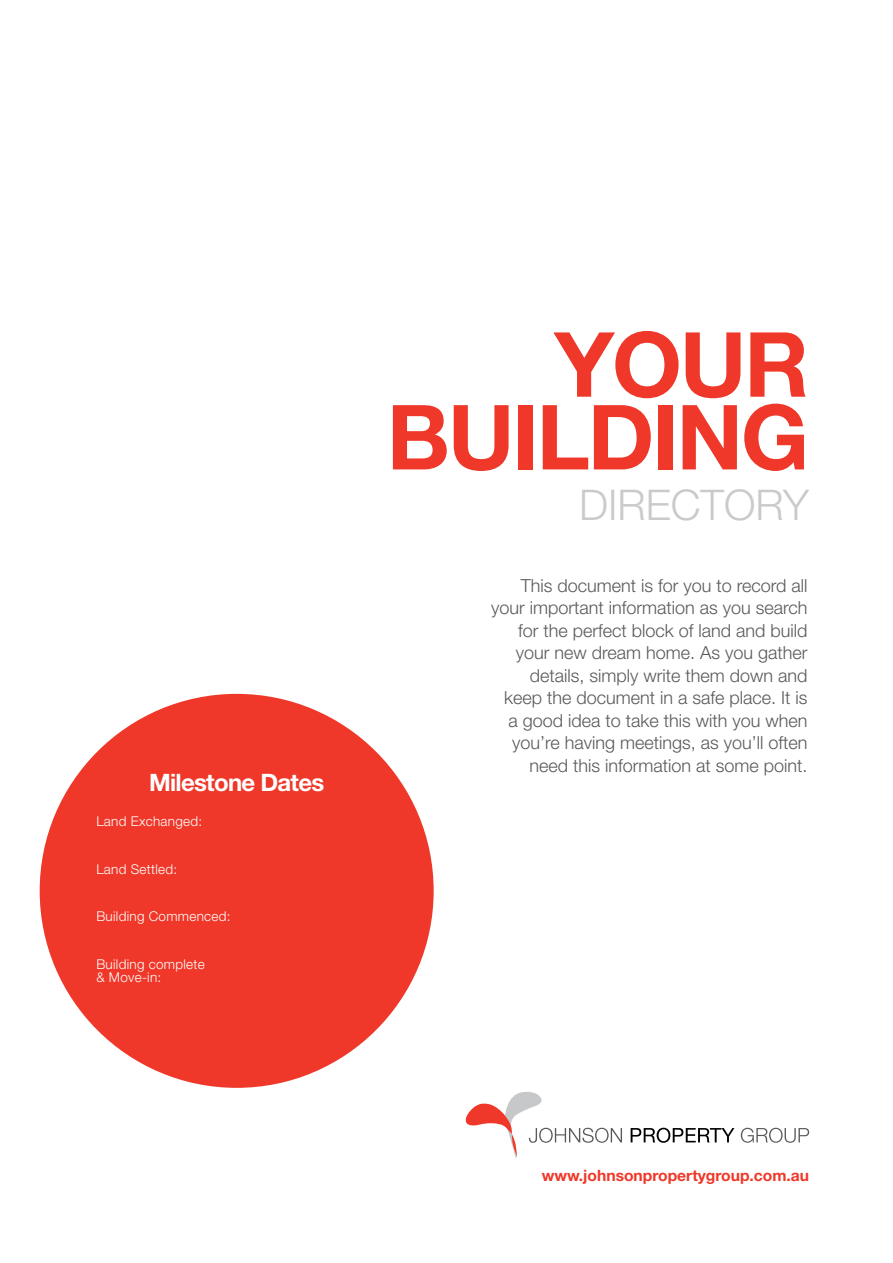
<style>
.page{position:relative;width:893px;height:1263px;background:#fff}
.page>*{position:absolute;margin:0;border:0;box-sizing:border-box;transform-origin:0 0}
.t1{font:700 90px "Helvetica Neue LT Std";letter-spacing:-.025em;color:#ef3829}
.t2{font:300 42.3px "Helvetica Neue LT Std";color:#c9cacc}
.t3{font:700 24px "Helvetica Neue LT Std";letter-spacing:-.03em;color:#fff}
.t4{font:300 18px/22.5px "Helvetica Neue LT Std";color:#58595b;text-align:right}
.t5{font:700 15.6px "Helvetica Neue LT Std";color:#ef3829}
.t6{font:300 13.5px/13.5px "Helvetica Neue LT Std";letter-spacing:.02em;color:#fff}
</style>
<div class="page">
<svg style="left:466px;top:1092px;width:156px;height:66px"></svg>
<svg style="left:631px;top:1128px;width:103px;height:15px"></svg>
<svg style="left:741px;top:1128px;width:68px;height:15px"></svg>
<div style="left:40px;top:694px;width:394px;height:394px;background:#ef3829;border-radius:50%"></div>
<h3 class="t3" style="left:149px;top:768px;width:177px">Milestone Dates</h3>
<p class="t6" style="left:96px;top:814px;width:107px">Land Exchanged:</p>
<p class="t6" style="left:96px;top:862px;width:82px">Land Settled:</p>
<p class="t6" style="left:96px;top:909px;width:136px">Building Commenced:</p>
<p class="t6" style="left:96px;top:957px;width:110px">Building complete &amp; Move-in:</p>
<h1 class="t1" style="left:554px;top:309px;width:256px">YOUR</h1>
<h1 class="t1" style="left:387px;top:382px;width:424px">BUILDING</h1>
<h2 class="t2" style="left:579px;top:480px;width:232px">DIRECTORY</h2>
<p class="t4" style="left:491px;top:574px;width:318px">This document is for you to record all your important information as you search for the perfect block of land and build your new dream home. As you gather details, simply write them down and keep the document in a safe place. It is a good idea to take this with you when you’re having meetings, as you’ll often need this information at some point.</p>
<p class="t5" style="left:542px;top:1166px;width:269px">www.johnsonpropertygroup.com.au</p>
</div>
